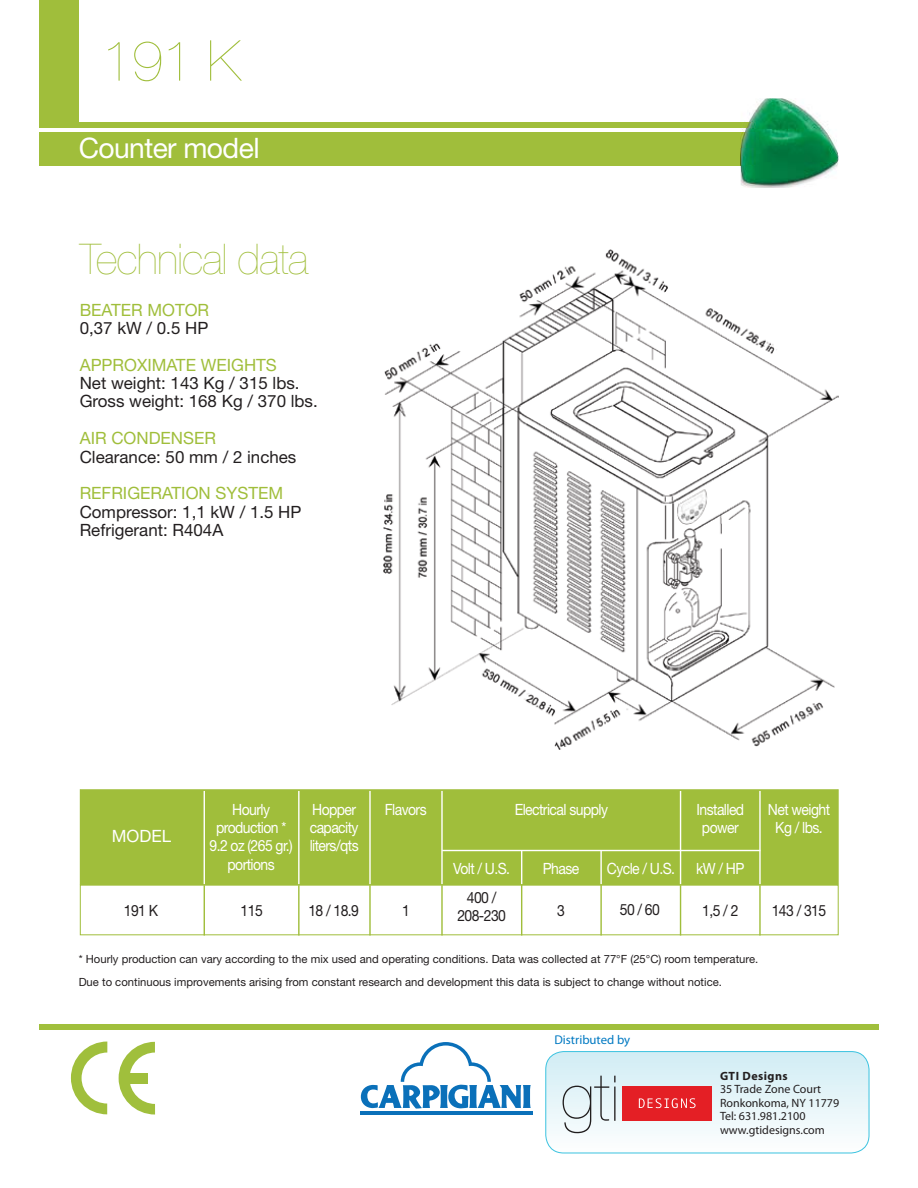
<style>
.page{position:relative;width:918px;height:1188px;background:#fff}
.page>*{position:absolute;margin:0;border:0;box-sizing:border-box;transform-origin:0 0}
.t1{font:200 56.4px "Helvetica Neue LT Std";color:#a0be3b}
.t2{font:200 42.3px "Helvetica Neue LT Std";letter-spacing:-.02em;color:#a0be3b}
.t3{font:28.2px "Helvetica Neue LT Std";letter-spacing:-.02em;color:#fff}
.t4{font:16.95px/18.3px "Helvetica Neue LT Std";color:#231f20}
.t5{font:16.95px "Helvetica Neue LT Std";color:#fff}
.t6{font:15.45px/18.3px "Helvetica Neue LT Std";letter-spacing:-.04em;color:#fff;text-align:center;scale:.9 1}
.t7{font:15.45px/18.3px "Helvetica Neue LT Std";letter-spacing:-.04em;color:#231f20;text-align:center;scale:.9 1}
.t8{font:12.75px "Myriad Pro";color:#0079c2}
.t9{font:12px "Myriad Pro";color:#231f20}
.t10{font:700 12px "Myriad Pro";letter-spacing:.04em;color:#231f20}
.t11{font:11.25px/22.6px "Helvetica Neue LT Std";color:#231f20}
.s1{color:#a0be3b}
</style>
<div class="page">
<div style="left:80px;top:790px;width:758px;height:94px;background:#a0be3b"></div>
<div style="left:80px;top:789px;width:759px;height:96px;border:1px solid #a0be3b"></div>
<hr style="left:442px;top:850px;width:318px;height:1px;background:#fff">
<hr style="left:521px;top:850px;width:1px;height:34px;background:#fff">
<hr style="left:600px;top:850px;width:2px;height:34px;background:#fff">
<hr style="left:204px;top:791px;width:1px;height:93px;background:#fff">
<hr style="left:298px;top:791px;width:2px;height:93px;background:#fff">
<hr style="left:369px;top:791px;width:2px;height:93px;background:#fff">
<hr style="left:441px;top:791px;width:2px;height:93px;background:#fff">
<hr style="left:680px;top:791px;width:1px;height:93px;background:#fff">
<hr style="left:759px;top:791px;width:2px;height:93px;background:#fff">
<hr style="left:521px;top:885px;width:1px;height:51px;background:#a0be3b">
<hr style="left:600px;top:885px;width:2px;height:51px;background:#a0be3b">
<hr style="left:204px;top:885px;width:1px;height:51px;background:#a0be3b">
<hr style="left:298px;top:885px;width:2px;height:51px;background:#a0be3b">
<hr style="left:369px;top:885px;width:2px;height:51px;background:#a0be3b">
<hr style="left:441px;top:885px;width:2px;height:51px;background:#a0be3b">
<hr style="left:680px;top:885px;width:1px;height:51px;background:#a0be3b">
<hr style="left:759px;top:885px;width:2px;height:51px;background:#a0be3b">
<div style="left:39px;top:0;width:40px;height:127px;background:#a0be3b"></div>
<div style="left:39px;top:132px;width:720px;height:34px;background:#a0be3b"></div>
<div style="left:39px;top:123px;width:720px;height:5px;background:#a0be3b"></div>
<img style="left:383px;top:249px;width:456px;height:501px">
<img style="left:741px;top:98px;width:97px;height:90px">
<img style="left:741px;top:132px;width:18px;height:34px">
<img style="left:741px;top:123px;width:18px;height:5px">
<div style="left:39px;top:1024px;width:840px;height:6px;background:#a0bf3c"></div>
<svg style="left:361px;top:1042px;width:170px;height:67px"></svg>
<hr style="left:360px;top:1111px;width:173px;height:4px;background:#0a70b9">
<svg style="left:71px;top:1042px;width:36px;height:72px"></svg>
<svg style="left:119px;top:1042px;width:36px;height:73px"></svg>
<div style="left:126px;top:1073px;width:22px;height:11px;background:#a0bf3c"></div>
<svg style="left:546px;top:1052px;width:323px;height:101px"></svg>
<p class="t1" style="left:102px;top:28px;width:140px">191 K</p>
<p class="t3" style="left:79px;top:131px;width:182px">Counter model</p>
<p class="t2" style="left:80px;top:235px;width:230px">Technical data</p>
<p class="t4" style="left:80px;top:300px;width:131px"><span class="s1">BEATER MOTOR<br></span>0,37 kW / 0.5 HP</p>
<p class="t4" style="left:80px;top:355px;width:240px"><span class="s1">APPROXIMATE WEIGHTS<br></span>Net weight: 143 Kg / 315 lbs.<br>Gross weight: 168 Kg / 370 lbs.</p>
<p class="t4" style="left:80px;top:429px;width:218px"><span class="s1">AIR CONDENSER<br></span>Clearance: 50 mm / 2 inches</p>
<p class="t4" style="left:80px;top:484px;width:223px"><span class="s1">REFRIGERATION SYSTEM<br></span>Compressor: 1,1 kW / 1.5 HP<br>Refrigerant: R404A</p>
<p class="t5" style="left:112px;top:826px;width:61px">MODEL</p>
<p class="t6" style="left:210px;top:800px;width:94px">Hourly production *<br>9.2 oz (265 gr.) portions</p>
<p class="t6" style="left:310px;top:800px;width:56px;text-align:left">Hopper capacity liters/qts</p>
<p class="t6" style="left:385px;top:800px;width:48px">Flavors</p>
<p class="t6" style="left:696px;top:800px;width:55px">Installed power</p>
<p class="t6" style="left:768px;top:800px;width:71px">Net weight<br>Kg / lbs.</p>
<p class="t6" style="left:515px;top:800px;width:105px">Electrical supply</p>
<p class="t6" style="left:453px;top:859px;width:65px">Volt / U.S.</p>
<p class="t6" style="left:543px;top:859px;width:42px">Phase</p>
<p class="t6" style="left:607px;top:859px;width:77px">Cycle / U.S.</p>
<p class="t6" style="left:696px;top:859px;width:55px">kW / HP</p>
<p class="t7" style="left:457px;top:888px;width:56px">400 /<br>208-230</p>
<p class="t7" style="left:124px;top:901px;width:40px">191 K</p>
<p class="t7" style="left:241px;top:901px;width:26px">115</p>
<p class="t7" style="left:557px;top:901px;width:10px">3</p>
<p class="t7" style="left:620px;top:900px;width:46px">50 / 60</p>
<p class="t7" style="left:702px;top:901px;width:42px">1,5 / 2</p>
<p class="t7" style="left:772px;top:901px;width:62px">143 / 315</p>
<p class="t7" style="left:308px;top:901px;width:58px">18 / 18.9</p>
<p class="t7" style="left:402px;top:901px;width:10px">1</p>
<p class="t11" style="left:79px;top:948px;width:681px">* Hourly production can vary according to the mix used and operating conditions. Data was collected at 77°F (25°C) room temperature.<br>Due to continuous improvements arising from constant research and development this data is subject to change without notice.</p>
<p class="t8" style="left:554px;top:1032px;width:77px">Distributed by</p>
<p class="t10" style="left:720px;top:1068px;width:69px">GTI Designs</p>
<p class="t9" style="left:720px;top:1082px;width:103px">35 Trade Zone Court</p>
<p class="t9" style="left:720px;top:1095px;width:121px">Ronkonkoma, NY 11779</p>
<p class="t9" style="left:720px;top:1109px;width:87px">Tel: 631.981.2100</p>
<p class="t9" style="left:720px;top:1122px;width:106px">www.gtidesigns.com</p>
</div>
